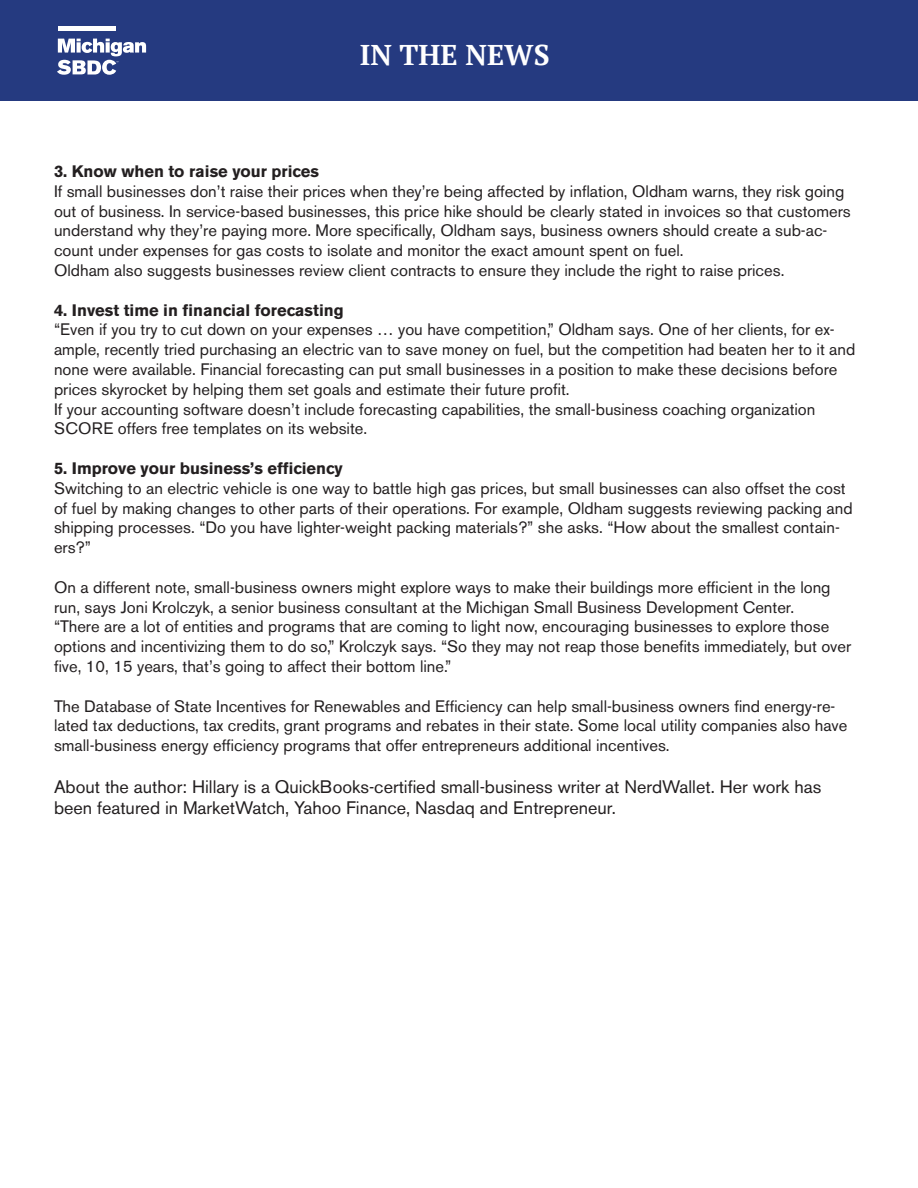
<style>
.page{position:relative;width:918px;height:1188px;background:#fff}
.page>*{position:absolute;margin:0;border:0;box-sizing:border-box;transform-origin:0 0}
.t1{font:700 28.5px "PT Serif";color:#fff}
.t2{font:18px/21.6px "Akzidenz Grotesk BE";color:#231f20}
.t3{font:16.5px/19.8px "Akzidenz Grotesk BE";color:#231f20}
.t4{font:700 16.5px "Akzidenz Grotesk BE";color:#231f20}
</style>
<div class="page">
<div style="left:0;top:0;width:918px;height:100px;background:#253a80"></div>
<hr style="left:58px;top:26px;width:58px;height:4px;background:#fff">
<svg style="left:57px;top:39px;width:89px;height:36px"></svg>
<p class="t1" style="left:360px;top:36px;width:191px">IN THE NEWS</p>
<p class="t4" style="left:54px;top:162px;width:267px">3. Know when to raise your prices</p>
<p class="t3" style="left:54px;top:181px;width:798px">If small businesses don’t raise their prices when they’re being affected by inflation, Oldham warns, they risk going out of business. In service-based businesses, this price hike should be clearly stated in invoices so that customers understand why they’re paying more. More specifically, Oldham says, business owners should create a sub-ac&shy;count under expenses for gas costs to isolate and monitor the exact amount spent on fuel.</p>
<p class="t3" style="left:54px;top:260px;width:732px">Oldham also suggests businesses review client contracts to ensure they include the right to raise prices.</p>
<p class="t4" style="left:54px;top:300px;width:291px">4. Invest time in financial forecasting</p>
<p class="t3" style="left:54px;top:320px;width:803px">“Even if you try to cut down on your expenses … you have competition,” Oldham says. One of her clients, for ex&shy;ample, recently tried purchasing an electric van to save money on fuel, but the competition had beaten her to it and none were available. Financial forecasting can put small businesses in a position to make these decisions before prices skyrocket by helping them set goals and estimate their future profit.</p>
<p class="t3" style="left:54px;top:399px;width:763px">If your accounting software doesn’t include forecasting capabilities, the small-business coaching organization<br>SCORE offers free templates on its website.</p>
<p class="t4" style="left:54px;top:459px;width:290px">5. Improve your business’s efficiency</p>
<p class="t3" style="left:54px;top:478px;width:800px">Switching to an electric vehicle is one way to battle high gas prices, but small businesses can also offset the cost of fuel by making changes to other parts of their operations. For example, Oldham suggests reviewing packing and shipping processes. “Do you have lighter-weight packing materials?” she asks. “How about the smallest contain&shy;ers?”</p>
<p class="t3" style="left:54px;top:577px;width:778px">On a different note, small-business owners might explore ways to make their buildings more efficient in the long run, says Joni Krolczyk, a senior business consultant at the Michigan Small Business Development Center.</p>
<p class="t3" style="left:54px;top:617px;width:799px">“There are a lot of entities and programs that are coming to light now, encouraging businesses to explore those options and incentivizing them to do so,” Krolczyk says. “So they may not reap those benefits immediately, but over five, 10, 15 years, that’s going to affect their bottom line.”</p>
<p class="t3" style="left:54px;top:696px;width:795px">The Database of State Incentives for Renewables and Efficiency can help small-business owners find energy-re&shy;lated tax deductions, tax credits, grant programs and rebates in their state. Some local utility companies also have small-business energy efficiency programs that offer entrepreneurs additional incentives.</p>
<p class="t2" style="left:54px;top:776px;width:769px">About the author: Hillary is a QuickBooks-certified small-business writer at NerdWallet. Her work has been featured in MarketWatch, Yahoo Finance, Nasdaq and Entrepreneur.</p>
</div>
